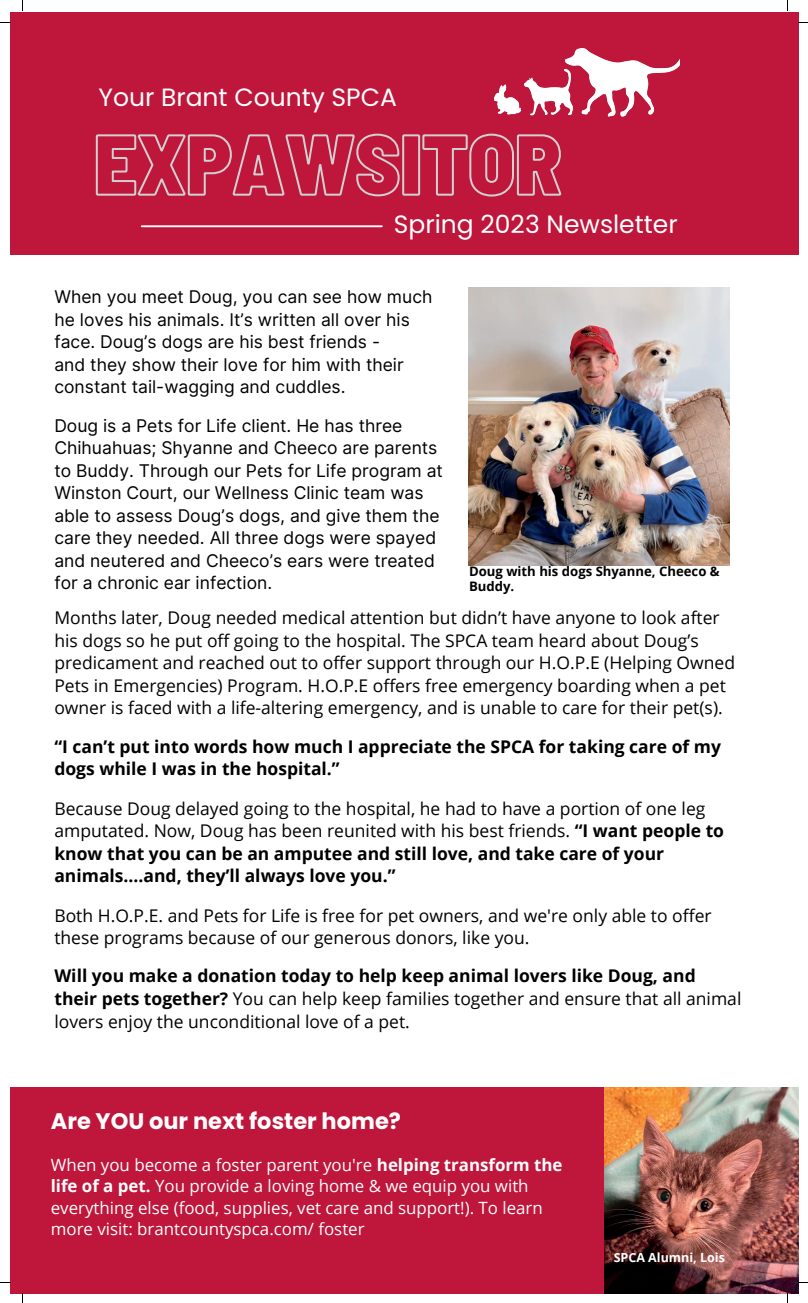
<style>
.page{position:relative;width:808px;height:1303px;background:#fff}
.page>*{position:absolute;margin:0;border:0;box-sizing:border-box;transform-origin:0 0}
.t1{font:25px "Poppins";color:#fff}
.t2{font:700 22.5px "Poppins";color:#fff}
.t3{font:17.5px/22.5px "Open Sans";color:#000}
.t4{font:17.5px/22.5px "Inter";color:#000}
.t5{font:700 17.5px/22.5px "Open Sans";color:#000}
.t6{font:16.88px/21.5px "Open Sans";color:#fff}
.t7{font:700 13.12px/15px "Open Sans";color:#000}
.t8{font:700 12.5px "Open Sans";color:#fff}
.s1{font-weight:700}
</style>
<div class="page">
<div style="left:10px;top:12px;width:788px;height:242px;background:#bf163b"></div>
<div style="left:10px;top:1087px;width:595px;height:206px;background:#bf163b"></div>
<svg style="left:95px;top:133px;width:467px;height:64px"></svg>
<img style="left:494px;top:48px;width:185px;height:69px">
<hr style="left:142px;top:225px;width:240px;height:2px;background:#fff">
<img style="left:469px;top:287px;width:260px;height:279px">
<img style="left:605px;top:1087px;width:193px;height:206px">
<h1 class="t1" style="left:98px;top:80px;width:300px">Your Brant County SPCA</h1>
<h1 class="t1" style="left:394px;top:207px;width:285px">Spring 2023 Newsletter</h1>
<p class="t4" style="left:54px;top:286px;width:379px">When you meet Doug, you can see how much he loves his animals. It’s written all over his face. Doug’s dogs are his best friends -<br>and they show their love for him with their constant tail-wagging and cuddles.</p>
<p class="t4" style="left:54px;top:414px;width:390px">Doug is a Pets for Life client. He has three Chihuahuas; Shyanne and Cheeco are parents to Buddy. Through our Pets for Life program at Winston Court, our Wellness Clinic team was able to assess Doug’s dogs, and give them the care they needed. All three dogs were spayed and neutered and Cheeco’s ears were treated for a chronic ear infection.</p>
<p class="t7" style="left:469px;top:564px;width:252px">Doug with his dogs Shyanne, Cheeco &amp;<br>Buddy.</p>
<p class="t3" style="left:54px;top:606px;width:682px">Months later, Doug needed medical attention but didn’t have anyone to look after his dogs so he put off going to the hospital. The SPCA team heard about Doug’s predicament and reached out to offer support through our H.O.P.E (Helping Owned Pets in Emergencies) Program. H.O.P.E offers free emergency boarding when a pet owner is faced with a life-altering emergency, and is unable to care for their pet(s).</p>
<p class="t5" style="left:54px;top:734px;width:668px">“I can’t put into words how much I appreciate the SPCA for taking care of my dogs while I was in the hospital.”</p>
<p class="t3" style="left:54px;top:796px;width:671px">Because Doug delayed going to the hospital, he had to have a portion of one leg amputated. Now, Doug has been reunited with his best friends. <span class="s1">“I want people to know that you can be an amputee and still love, and take care of your animals....and, they’ll always love you.”</span></p>
<p class="t3" style="left:54px;top:903px;width:658px">Both H.O.P.E. and Pets for Life is free for pet owners, and we're only able to offer these programs because of our generous donors, like you.</p>
<p class="t3" style="left:54px;top:964px;width:688px"><span class="s1">Will you make a donation today to help keep animal lovers like Doug, and their pets together?</span> You can help keep families together and ensure that all animal lovers enjoy the unconditional love of a pet.</p>
<p class="t2" style="left:51px;top:1105px;width:351px">Are YOU our next foster home?</p>
<p class="t6" style="left:51px;top:1153px;width:513px">When you become a foster parent you're <span class="s1">helping transform the life of a pet.</span> You provide a loving home &amp; we equip you with everything else (food, supplies, vet care and support!). To learn more visit: brantcountyspca.com/ foster</p>
<p class="t8" style="left:613px;top:1248px;width:113px">SPCA Alumni, Lois</p>
</div>
